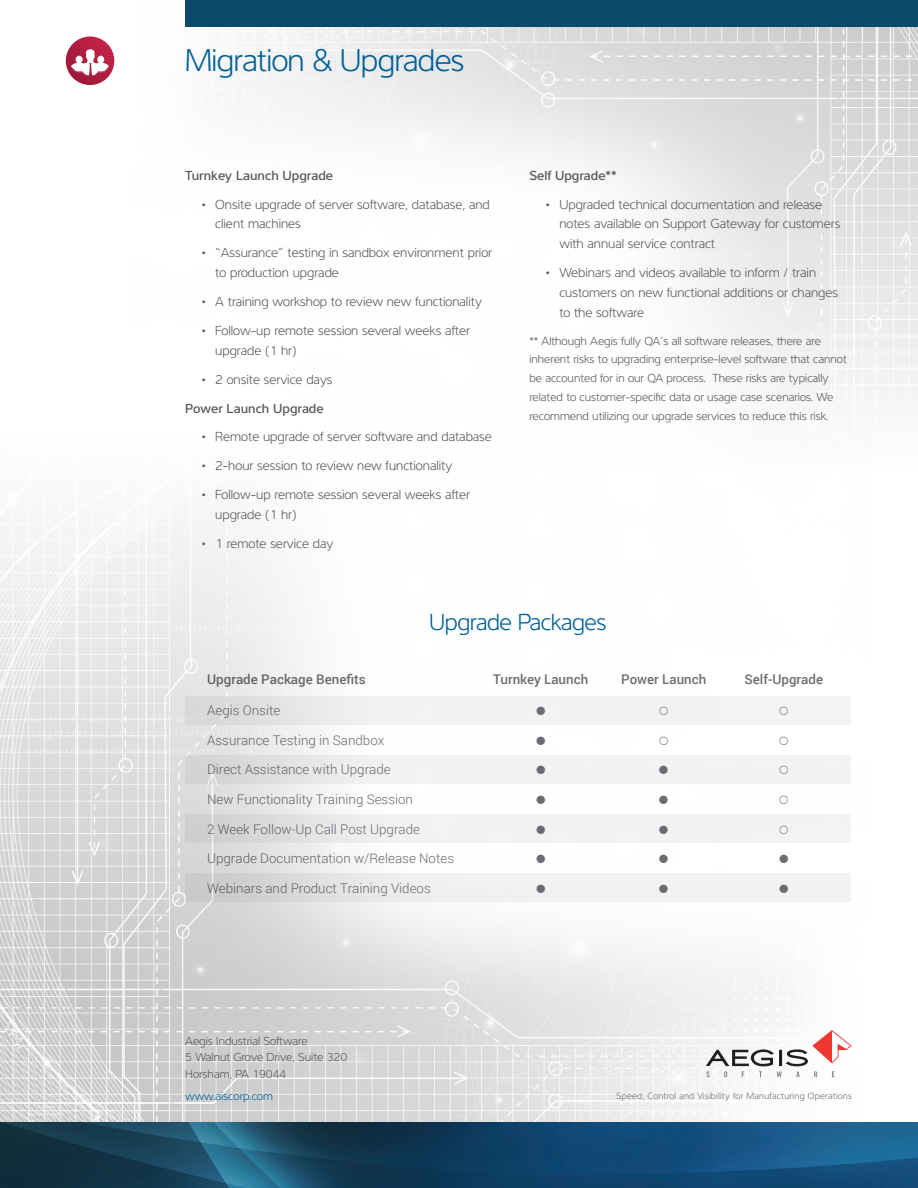
<style>
.page{position:relative;width:918px;height:1188px;background:#fff}
.page>*{position:absolute;margin:0;border:0;box-sizing:border-box;transform-origin:0 0}
.t1{font:300 32.4px "Interval Sans Pro";letter-spacing:-.02em;color:#005f95}
.t2{font:300 24px "Interval Sans Pro";letter-spacing:-.02em;color:#005f95}
.Bullet_List{font:300 13.5px/19.8px "Interval Sans Pro";color:#57585a}
.Body_Text{font:500 13.5px "Interval Sans Pro";color:#57585a}
.t3{font:300 13.35px "Roboto";color:#6c6d70}
.t4{font:500 13.35px "Roboto";color:#6c6d70}
.t5{font:13.35px "Apple Symbols";color:#6c6d70}
.Body_Text-2{font:300 12px/18.8px "Interval Sans Pro";color:#57585a}
.t6{font:300 12px "Interval Sans Pro";color:#005f95}
.t7{font:300 9.45px "Interval Sans Pro";letter-spacing:.025em;color:#6c6d70}
</style>
<div class="page">
<img style="left:0;top:518px;width:851px;height:604px">
<img style="left:240px;top:27px;width:678px;height:369px">
<div style="left:185px;top:0;width:733px;height:27px;background:#0c4a69"></div>
<img style="left:0;top:1122px;width:918px;height:66px">
<svg style="left:706px;top:1030px;width:146px;height:47px"></svg>
<svg style="left:66px;top:37px;width:48px;height:48px"></svg>
<div style="left:185px;top:696px;width:665px;height:29px;background:linear-gradient(to right,#e3e4e5,#f8f9f9)"></div>
<div style="left:185px;top:755px;width:665px;height:29px;background:linear-gradient(to right,#e0e1e3,#f8f9fa)"></div>
<svg style="left:185px;top:814px;width:665px;height:29px;fill:#f1f2f3"></svg>
<svg style="left:185px;top:874px;width:665px;height:28px;fill:#f0f1f2"></svg>
<svg style="left:660px;top:707px;width:8px;height:8px"></svg>
<svg style="left:780px;top:707px;width:8px;height:8px"></svg>
<svg style="left:660px;top:736px;width:8px;height:9px"></svg>
<svg style="left:780px;top:736px;width:8px;height:9px"></svg>
<svg style="left:780px;top:766px;width:8px;height:8px"></svg>
<svg style="left:780px;top:796px;width:8px;height:8px"></svg>
<svg style="left:780px;top:825px;width:8px;height:9px"></svg>
<p class="t1" style="left:185px;top:37px;width:281px">Migration &amp; Upgrades</p>
<p class="Body_Text" style="left:185px;top:165px;width:149px">Turnkey Launch Upgrade</p>
<p class="Bullet_List" style="left:215px;top:193px;width:276px;text-indent:-14px">• Onsite upgrade of server software, database, and client machines</p>
<p class="Bullet_List" style="left:215px;top:242px;width:278px;text-indent:-14px">• “Assurance” testing in sandbox environment prior to production upgrade</p>
<p class="Bullet_List" style="left:202px;top:290px;width:282px">• A training workshop to review new functionality</p>
<p class="Bullet_List" style="left:215px;top:319px;width:256px;text-indent:-14px">• Follow-up remote session several weeks after upgrade (1 hr)</p>
<p class="Bullet_List" style="left:202px;top:368px;width:132px">• 2 onsite service days</p>
<p class="Body_Text" style="left:185px;top:398px;width:140px">Power Launch Upgrade</p>
<p class="Bullet_List" style="left:202px;top:426px;width:292px">• Remote upgrade of server software and database</p>
<p class="Bullet_List" style="left:202px;top:455px;width:252px">• 2-hour session to review new functionality</p>
<p class="Bullet_List" style="left:215px;top:484px;width:256px;text-indent:-14px">• Follow-up remote session several weeks after upgrade (1 hr)</p>
<p class="Bullet_List" style="left:202px;top:532px;width:133px">• 1 remote service day</p>
<p class="Body_Text" style="left:529px;top:165px;width:89px">Self Upgrade**</p>
<p class="Bullet_List" style="left:559px;top:193px;width:282px;text-indent:-14px">• Upgraded technical documentation and release notes available on Support Gateway for customers with annual service contract</p>
<p class="Bullet_List" style="left:559px;top:262px;width:280px;text-indent:-14px">• Webinars and videos available to inform / train customers on new functional additions or changes to the software</p>
<p class="Body_Text-2" style="left:529px;top:330px;width:319px">** Although Aegis fully QA’s all software releases, there are inherent risks to upgrading enterprise-level software that cannot be accounted for in our QA process. These risks are typically related to customer-specific data or usage case scenarios. We recommend utilizing our upgrade services to reduce this risk.</p>
<p class="t2" style="left:429px;top:605px;width:179px">Upgrade Packages</p>
<p class="t4" style="left:207px;top:670px;width:160px">Upgrade Package Benefits</p>
<p class="t4" style="left:493px;top:670px;width:97px">Turnkey Launch</p>
<p class="t4" style="left:621px;top:670px;width:87px">Power Launch</p>
<p class="t4" style="left:744px;top:670px;width:80px">Self-Upgrade</p>
<p class="t3" style="left:207px;top:701px;width:75px">Aegis Onsite</p>
<p class="t5" style="left:535px;top:703px;width:13px">●</p>
<p class="t3" style="left:207px;top:731px;width:179px">Assurance Testing in Sandbox</p>
<p class="t5" style="left:535px;top:732px;width:13px">●</p>
<p class="t3" style="left:207px;top:760px;width:185px">Direct Assistance with Upgrade</p>
<p class="t5" style="left:535px;top:762px;width:13px">●</p>
<p class="t5" style="left:658px;top:762px;width:13px">●</p>
<p class="t3" style="left:207px;top:790px;width:207px">New Functionality Training Session</p>
<p class="t5" style="left:535px;top:791px;width:13px">●</p>
<p class="t5" style="left:658px;top:791px;width:13px">●</p>
<p class="t3" style="left:207px;top:820px;width:214px">2 Week Follow-Up Call Post Upgrade</p>
<p class="t5" style="left:535px;top:821px;width:13px">●</p>
<p class="t5" style="left:658px;top:821px;width:13px">●</p>
<p class="t3" style="left:207px;top:849px;width:248px">Upgrade Documentation w/Release Notes</p>
<p class="t5" style="left:535px;top:850px;width:13px">●</p>
<p class="t5" style="left:658px;top:850px;width:13px">●</p>
<p class="t5" style="left:778px;top:850px;width:13px">●</p>
<p class="t3" style="left:207px;top:879px;width:225px">Webinars and Product Training Videos</p>
<p class="t5" style="left:535px;top:880px;width:13px">●</p>
<p class="t5" style="left:658px;top:880px;width:13px">●</p>
<p class="t5" style="left:778px;top:880px;width:13px">●</p>
<p class="Body_Text-2" style="left:185px;top:1030px;width:124px">Aegis Industrial Software</p>
<p class="Body_Text-2" style="left:185px;top:1048px;width:163px;line-height:16.5px">5 Walnut Grove Drive, Suite 320<br>Horsham, PA 19044</p>
<p class="t6" style="left:185px;top:1087px;width:89px">www.aiscorp.com</p>
<p class="t7" style="left:616px;top:1089px;width:237px">Speed, Control and Visibility for Manufacturing Operations</p>
</div>
